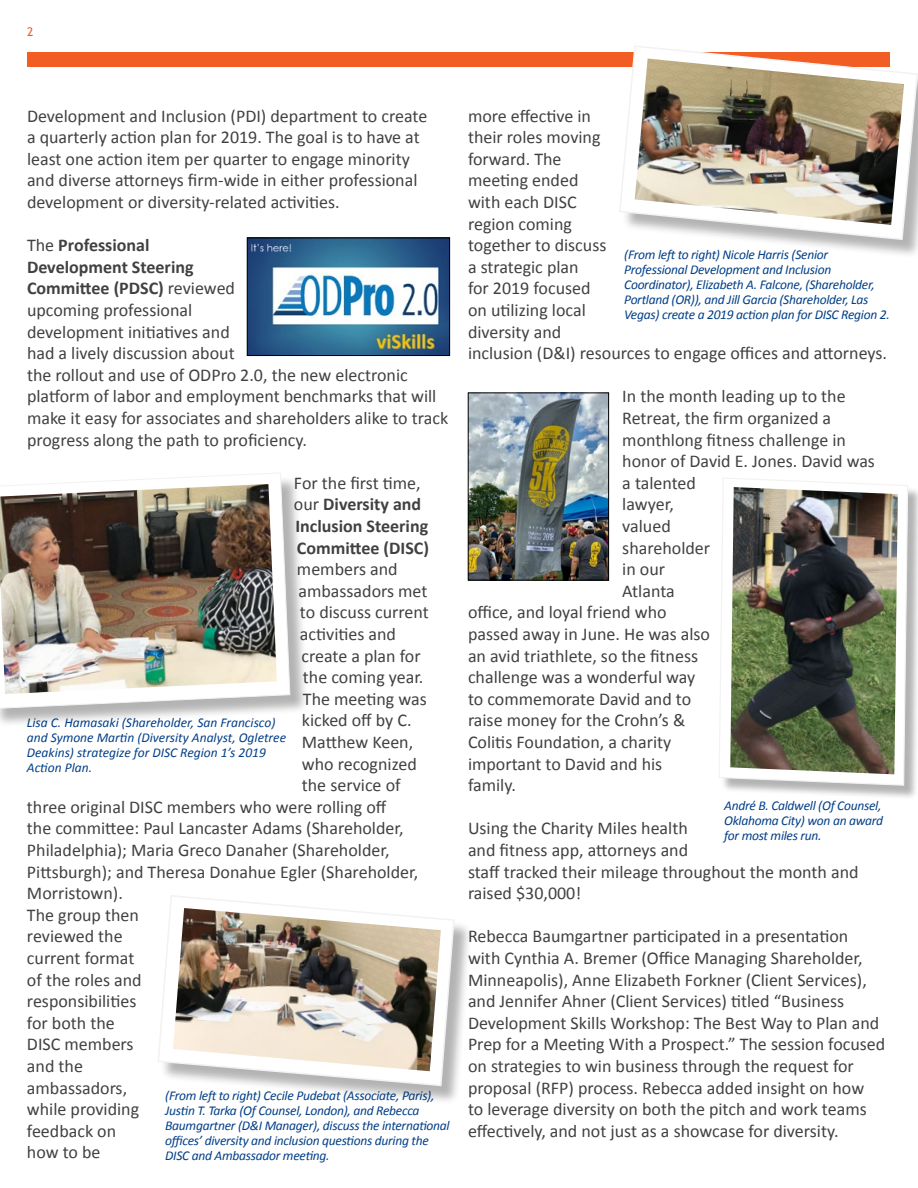
<style>
.page{position:relative;width:918px;height:1188px;background:#fff}
.page>*{position:absolute;margin:0;border:0;box-sizing:border-box;transform-origin:0 0}
.t1{font:18px/21.6px "Calibri";color:#404140}
.t2{font:700 18px/21.6px "Calibri";color:#404140}
.t3{font:italic 13.5px/15px "Calibri";letter-spacing:-.02em;color:#023f88}
.t4{font:italic 13.5px/15px "Calibri";color:#023f88}
.t5{font:12px "Trebuchet MS";color:#f15d22}
.s1{font-weight:700}
.s2{font-weight:400}
</style>
<div class="page">
<div style="left:28px;top:53px;width:862px;height:14px;background:#f15d22"></div>
<img style="left:249px;top:240px;width:199px;height:114px">
<div style="left:247px;top:238px;width:203px;height:118px;border:1px solid #000"></div>
<div style="left:160px;top:898px;width:313px;height:207px;background:#000;opacity:.3"></div>
<svg style="left:158px;top:895px;width:297px;height:192px"></svg>
<img style="left:173px;top:908px;width:268px;height:163px">
<div style="left:621px;top:48px;width:297px;height:211px;background:#000;opacity:.3"></div>
<svg style="left:618px;top:46px;width:300px;height:195px"></svg>
<img style="left:635px;top:59px;width:269px;height:166px">
<img style="left:470px;top:395px;width:137px;height:183px">
<div style="left:468px;top:393px;width:141px;height:187px;border:1px solid #000"></div>
<div style="left:0;top:475px;width:309px;height:253px;background:#000;opacity:.3"></div>
<svg style="left:0;top:473px;width:290px;height:236px"></svg>
<img style="left:0;top:484px;width:277px;height:210px">
<div style="left:721px;top:480px;width:197px;height:320px;background:#000;opacity:.3"></div>
<svg style="left:719px;top:478px;width:190px;height:308px"></svg>
<img style="left:730px;top:487px;width:168px;height:287px">
<p class="t5" style="left:27px;top:25px;width:8px">2</p>
<p class="t1" style="left:27px;top:104px;width:402px">Development and Inclusion (PDI) department to create a quarterly action plan for 2019. The goal is to have at least one action item per quarter to engage minority and diverse attorneys firm-wide in either professional development or diversity-related activities.</p>
<p class="t1" style="left:27px;top:233px;width:423px">The <span class="s1">Professional<br>Development Steering<br>Committee (PDSC)</span> reviewed<br>upcoming professional<br>development initiatives and<br>had a lively discussion about<br>the rollout and use of ODPro 2.0, the new electronic platform of labor and employment benchmarks that will make it easy for associates and shareholders alike to track progress along the path to proficiency.</p>
<p class="t2" style="left:294px;top:471px;width:137px"><span class="s2">For the first time, our</span> Diversity and<br>Inclusion Steering<br>Committee (DISC)</p>
<p class="t1" style="left:297px;top:557px;width:102px">members and</p>
<p class="t1" style="left:298px;top:579px;width:131px">ambassadors met</p>
<p class="t1" style="left:300px;top:601px;width:130px">to discuss current</p>
<p class="t1" style="left:300px;top:622px;width:98px">activities and</p>
<p class="t1" style="left:301px;top:644px;width:121px">create a plan for</p>
<p class="t1" style="left:303px;top:665px;width:122px">the coming year.</p>
<p class="t1" style="left:303px;top:687px;width:125px">The meeting was</p>
<p class="t1" style="left:302px;top:709px;width:111px">kicked off by C.</p>
<p class="t1" style="left:302px;top:730px;width:113px">Matthew Keen,</p>
<p class="t1" style="left:302px;top:752px;width:117px">who recognized</p>
<p class="t1" style="left:302px;top:773px;width:100px">the service of</p>
<p class="t1" style="left:27px;top:795px;width:361px">three original DISC members who were rolling off</p>
<p class="t1" style="left:27px;top:817px;width:378px">the committee: Paul Lancaster Adams (Shareholder,</p>
<p class="t1" style="left:27px;top:838px;width:364px">Philadelphia); Maria Greco Danaher (Shareholder,</p>
<p class="t1" style="left:27px;top:860px;width:393px">Pittsburgh); and Theresa Donahue Egler (Shareholder,</p>
<p class="t1" style="left:27px;top:881px;width:97px">Morristown).</p>
<p class="t1" style="left:27px;top:903px;width:114px">The group then</p>
<p class="t1" style="left:27px;top:925px;width:97px">reviewed the</p>
<p class="t1" style="left:27px;top:946px;width:109px">current format</p>
<p class="t1" style="left:27px;top:968px;width:116px">of the roles and</p>
<p class="t1" style="left:27px;top:989px;width:111px">responsibilities</p>
<p class="t1" style="left:27px;top:1011px;width:89px">for both the</p>
<p class="t1" style="left:27px;top:1033px;width:108px">DISC members</p>
<p class="t1" style="left:27px;top:1054px;width:58px">and the</p>
<p class="t1" style="left:27px;top:1076px;width:102px">ambassadors,</p>
<p class="t1" style="left:27px;top:1097px;width:114px">while providing</p>
<p class="t1" style="left:27px;top:1119px;width:91px">feedback on</p>
<p class="t1" style="left:27px;top:1141px;width:75px">how to be</p>
<p class="t4" style="left:27px;top:715px;width:261px">Lisa C. Hamasaki (Shareholder, San Francisco) and Symone Martin (Diversity Analyst, Ogletree Deakins) strategize for DISC Region 1’s 2019<br>Action Plan.</p>
<p class="t3" style="left:165px;top:1088px;width:286px">(From left to right) Cecile Pudebat (Associate, Paris), Justin T. Tarka (Of Counsel, London), and Rebecca Baumgartner (D&amp;I Manager), discuss the international offices’ diversity and inclusion questions during the DISC and Ambassador meeting.</p>
<p class="t1" style="left:468px;top:104px;width:421px">more effective in<br>their roles moving<br>forward. The<br>meeting ended<br>with each DISC<br>region coming<br>together to discuss<br>a strategic plan<br>for 2019 focused<br>on utilizing local<br>diversity and<br>inclusion (D&amp;I) resources to engage offices and attorneys.</p>
<p class="t1" style="left:622px;top:385px;width:225px">In the month leading up to the</p>
<p class="t1" style="left:622px;top:406px;width:210px">Retreat, the firm organized a</p>
<p class="t1" style="left:622px;top:428px;width:225px">monthlong fitness challenge in</p>
<p class="t1" style="left:622px;top:449px;width:254px">honor of David E. Jones. David was</p>
<p class="t1" style="left:622px;top:471px;width:75px">a talented</p>
<p class="t1" style="left:622px;top:493px;width:53px">lawyer,</p>
<p class="t1" style="left:622px;top:514px;width:50px">valued</p>
<p class="t1" style="left:622px;top:536px;width:89px">shareholder</p>
<p class="t1" style="left:622px;top:557px;width:44px">in our</p>
<p class="t1" style="left:622px;top:579px;width:54px">Atlanta</p>
<p class="t1" style="left:468px;top:601px;width:200px">office, and loyal friend who</p>
<p class="t1" style="left:468px;top:622px;width:244px">passed away in June. He was also</p>
<p class="t1" style="left:468px;top:644px;width:232px">an avid triathlete, so the fitness</p>
<p class="t1" style="left:468px;top:665px;width:229px">challenge was a wonderful way</p>
<p class="t1" style="left:468px;top:687px;width:225px">to commemorate David and to</p>
<p class="t1" style="left:468px;top:709px;width:219px">raise money for the Crohn’s &amp;</p>
<p class="t1" style="left:468px;top:730px;width:205px">Colitis Foundation, a charity</p>
<p class="t1" style="left:468px;top:752px;width:196px">important to David and his</p>
<p class="t1" style="left:468px;top:773px;width:49px">family.</p>
<p class="t1" style="left:468px;top:817px;width:392px">Using the Charity Miles health<br>and fitness app, attorneys and<br>staff tracked their mileage throughout the month and raised $30,000!</p>
<p class="t1" style="left:468px;top:925px;width:419px">Rebecca Baumgartner participated in a presentation<br>with Cynthia A. Bremer (Office Managing Shareholder, Minneapolis), Anne Elizabeth Forkner (Client Services), and Jennifer Ahner (Client Services) titled “Business Development Skills Workshop: The Best Way to Plan and Prep for a Meeting With a Prospect.” The session focused on strategies to win business through the request for proposal (RFP) process. Rebecca added insight on how<br>to leverage diversity on both the pitch and work teams effectively, and not just as a showcase for diversity.</p>
<p class="t3" style="left:624px;top:246px;width:267px">(From left to right) Nicole Harris (Senior Professional Development and Inclusion Coordinator), Elizabeth A. Falcone, (Shareholder, Portland (OR)), and Jill Garcia (Shareholder, Las Vegas) create a 2019 action plan for DISC Region 2.</p>
<p class="t3" style="left:724px;top:798px;width:160px">André B. Caldwell (Of Counsel,<br>Oklahoma City) won an award for most miles run.</p>
</div>
